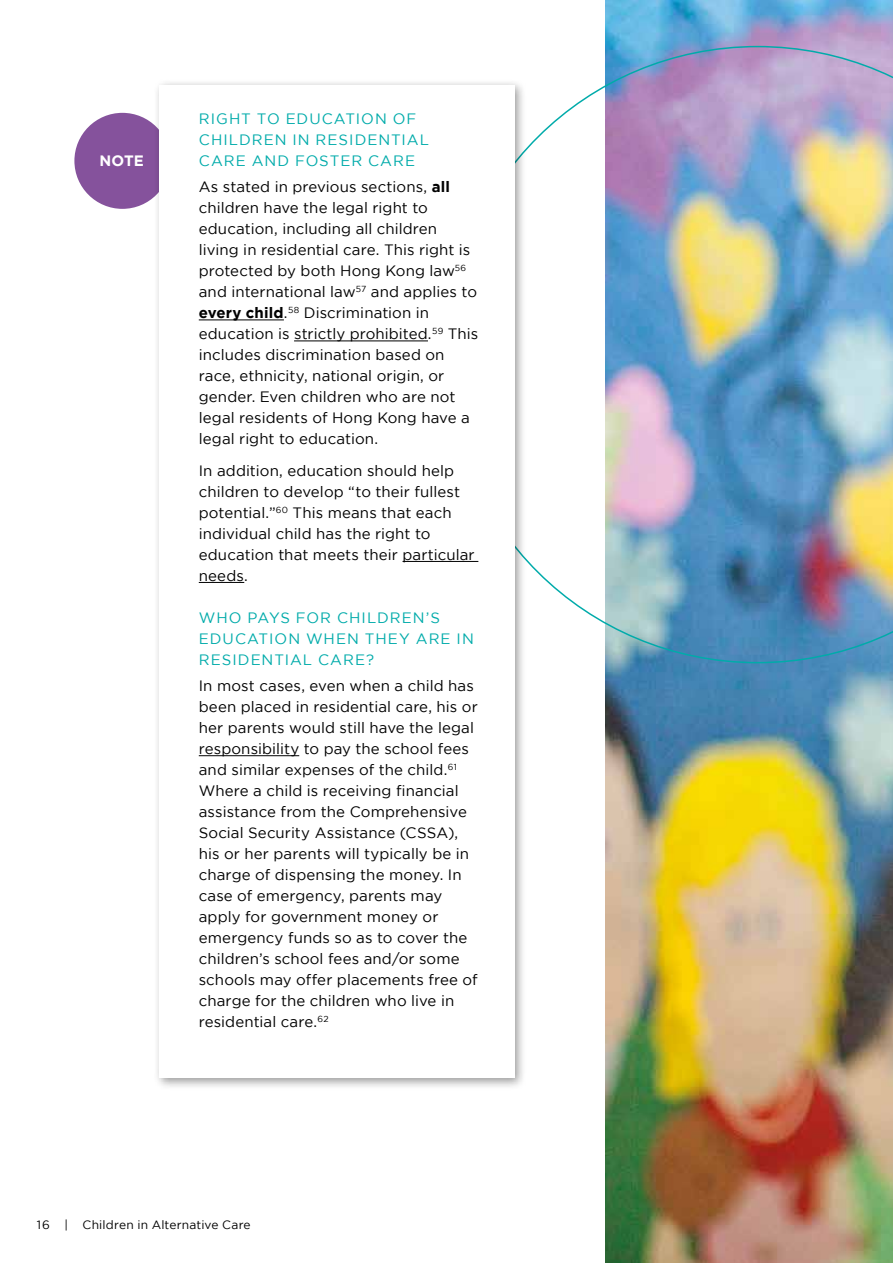
<style>
.page{position:relative;width:893px;height:1263px;background:#fff}
.page>*{position:absolute;margin:0;border:0;box-sizing:border-box;transform-origin:0 0}
.t1{font:15px/21px "Gotham";letter-spacing:.005em;color:#000}
.t2{font:15px/21px "Gotham";letter-spacing:.07em;color:#00abaa}
.t3{font:700 15px "Gotham";color:#fff}
.t4{font:12px "Gotham";letter-spacing:.015em;color:#000}
.s1{font-weight:700}
</style>
<div class="page">
<img style="left:606px;top:0;width:287px;height:1263px">
<img style="left:527px;top:46px;width:366px;height:617px">
<div style="left:74px;top:113px;width:96px;height:96px;background:#85529c;border-radius:50%"></div>
<div style="left:153px;top:79px;width:374px;height:1011px;background:#000;opacity:.4"></div>
<div style="left:159px;top:85px;width:355px;height:993px;background:#fff"></div>
<hr style="left:199px;top:320px;width:85px;height:1px;background:#000">
<hr style="left:294px;top:341px;width:134px;height:1px;background:#000">
<hr style="left:402px;top:561px;width:76px;height:1px;background:#000">
<hr style="left:199px;top:582px;width:45px;height:1px;background:#000">
<hr style="left:199px;top:755px;width:100px;height:1px;background:#000">
<p class="t3" style="left:99px;top:152px;width:46px">NOTE</p>
<p class="t2" style="left:199px;top:108px;width:232px">RIGHT TO EDUCATION OF<br>CHILDREN IN RESIDENTIAL<br>CARE AND FOSTER CARE</p>
<p class="t1" style="left:199px;top:176px;width:281px">As stated in previous sections, <span class="s1">all </span>children have the legal right to education, including all children living in residential care. This right is protected by both Hong Kong law<sup>56 </sup>and international law<sup>57</sup> and applies to <span class="s1">every child</span>.<sup>58</sup> Discrimination in education is strictly prohibited.<sup>59</sup> This includes discrimination based on race, ethnicity, national origin, or gender. Even children who are not legal residents of Hong Kong have a legal right to education.</p>
<p class="t1" style="left:199px;top:459px;width:277px">In addition, education should help children to develop “to their fullest potential.”<sup>60</sup> This means that each individual child has the right to education that meets their particular needs.</p>
<p class="t2" style="left:199px;top:606px;width:276px">WHO PAYS FOR CHILDREN’S<br>EDUCATION WHEN THEY ARE IN<br>RESIDENTIAL CARE?</p>
<p class="t1" style="left:199px;top:675px;width:280px">In most cases, even when a child has been placed in residential care, his or her parents would still have the legal responsibility to pay the school fees and similar expenses of the child.<sup>61<br></sup>Where a child is receiving financial assistance from the Comprehensive Social Security Assistance (CSSA), his or her parents will typically be in charge of dispensing the money. In case of emergency, parents may apply for government money or emergency funds so as to cover the children’s school fees and/or some schools may offer placements free of charge for the children who live in residential care.<sup>62</sup></p>
<p class="t4" style="left:37px;top:1218px;width:215px">16 | Children in Alternative Care</p>
</div>
